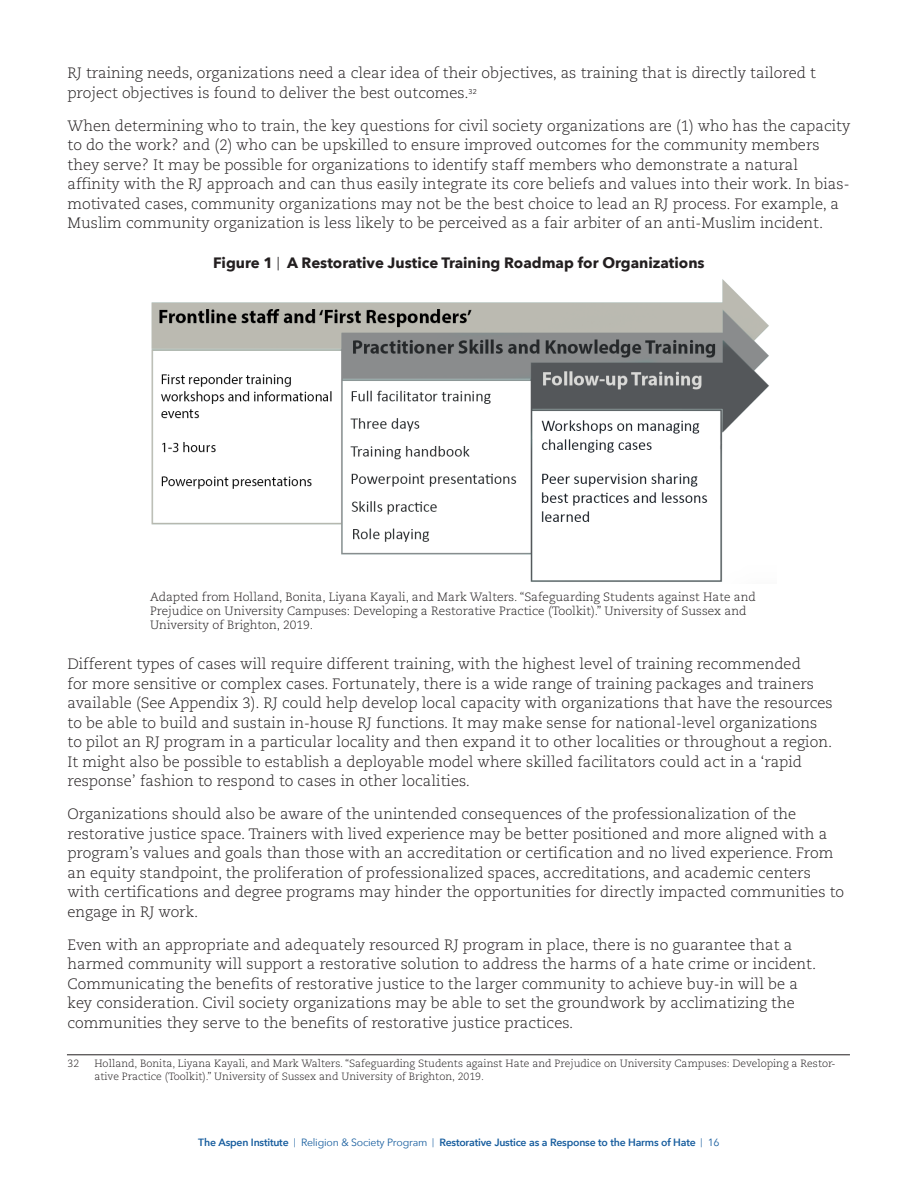
<style>
.page{position:relative;width:918px;height:1188px;background:#fff}
.page>*{position:absolute;margin:0;border:0;box-sizing:border-box;transform-origin:0 0}
.Body_Cope_Caecilia_10{font:300 15px/19.5px "Caecilia LT Pro 45";color:#231f20}
.Body_Cope_Caecilia_10-2{font:700 15px "Avenir Next";color:#231f20}
.Body_Cope_Caecilia_10-3{font:300 12px/14.4px "Caecilia LT Pro 45";color:#231f20}
.Footnote_endnote{font:300 10.5px/12.6px "Caecilia LT Pro 45";color:#231f20}
.t1{font:600 10.5px "Avenir Next";letter-spacing:-.02em;color:#175d9e}
.s1{font-weight:400;font-size:13.5px}
.s2{font-weight:400;font-size:9px}
.s3{font-weight:400}
</style>
<div class="page">
<hr style="left:67px;top:1055px;width:783px;height:1px;background:#231f20">
<img style="left:151px;top:279px;width:618px;height:303px">
<p class="Body_Cope_Caecilia_10" style="left:68px;top:63px;width:750px">RJ training needs, organizations need a clear idea of their objectives, as training that is directly tailored t project objectives is found to deliver the best outcomes.<sup>32</sup></p>
<p class="Body_Cope_Caecilia_10" style="left:68px;top:116px;width:785px">When determining who to train, the key questions for civil society organizations are (1) who has the capacity to do the work? and (2) who can be upskilled to ensure improved outcomes for the community members they serve? It may be possible for organizations to identify staff members who demonstrate a natural affinity with the RJ approach and can thus easily integrate its core beliefs and values into their work. In bias&shy;motivated cases, community organizations may not be the best choice to lead an RJ process. For example, a Muslim community organization is less likely to be perceived as a fair arbiter of an anti-Muslim incident.</p>
<p class="Body_Cope_Caecilia_10-2" style="left:213px;top:250px;width:493px">Figure 1 <span class="s1">|</span> A Restorative Justice Training Roadmap for Organizations</p>
<p class="Body_Cope_Caecilia_10-3" style="left:150px;top:589px;width:607px">Adapted from Holland, Bonita, Liyana Kayali, and Mark Walters. “Safeguarding Students against Hate and<br>Prejudice on University Campuses: Developing a Restorative Practice (Toolkit).” University of Sussex and<br>University of Brighton, 2019.</p>
<p class="Body_Cope_Caecilia_10" style="left:68px;top:654px;width:767px">Different types of cases will require different training, with the highest level of training recommended<br>for more sensitive or complex cases. Fortunately, there is a wide range of training packages and trainers available (See Appendix 3). RJ could help develop local capacity with organizations that have the resources to be able to build and sustain in-house RJ functions. It may make sense for national-level organizations to pilot an RJ program in a particular locality and then expand it to other localities or throughout a region.<br>It might also be possible to establish a deployable model where skilled facilitators could act in a ‘rapid response’ fashion to respond to cases in other localities.</p>
<p class="Body_Cope_Caecilia_10" style="left:68px;top:804px;width:778px">Organizations should also be aware of the unintended consequences of the professionalization of the restorative justice space. Trainers with lived experience may be better positioned and more aligned with a program’s values and goals than those with an accreditation or certification and no lived experience. From an equity standpoint, the proliferation of professionalized spaces, accreditations, and academic centers with certifications and degree programs may hinder the opportunities for directly impacted communities to engage in RJ work.</p>
<p class="Body_Cope_Caecilia_10" style="left:68px;top:935px;width:750px">Even with an appropriate and adequately resourced RJ program in place, there is no guarantee that a harmed community will support a restorative solution to address the harms of a hate crime or incident.<br>Communicating the benefits of restorative justice to the larger community to achieve buy-in will be a key consideration. Civil society organizations may be able to set the groundwork by acclimatizing the communities they serve to the benefits of restorative justice practices.</p>
<p class="Footnote_endnote" style="left:68px;top:1057px;width:13px">32</p>
<p class="Footnote_endnote" style="left:94px;top:1057px;width:743px">Holland, Bonita, Liyana Kayali, and Mark Walters. “Safeguarding Students against Hate and Prejudice on University Campuses: Developing a Restor&shy;ative Practice (Toolkit).” University of Sussex and University of Brighton, 2019.</p>
<p class="t1" style="left:198px;top:1133px;width:523px">The Aspen Institute <span class="s2">|</span> <span class="s3">Religion &amp; Society Program</span> <span class="s2">|</span> Restorative Justice as a Response to the Harms of Hate <span class="s2">|</span> <span class="s3">16</span></p>
</div>
